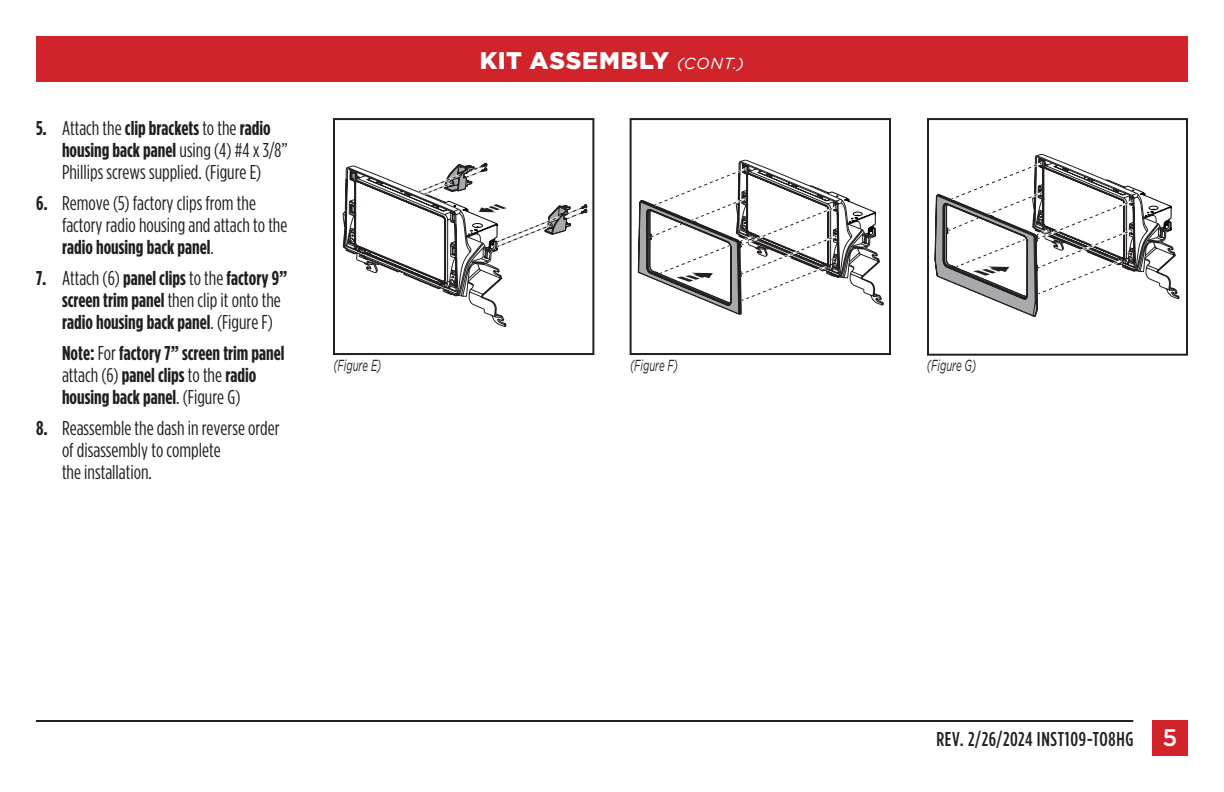
<style>
.page{position:relative;width:1224px;height:792px;background:#fff}
.page>*{position:absolute;margin:0;border:0;box-sizing:border-box;transform-origin:0 0}
.t1{font:900 24px "Gotham";letter-spacing:.03em;color:#fff}
.t2{font:20px/22px "Gotham Condensed";color:#231f20}
.t3{font:700 20px/22px "Gotham Condensed";color:#231f20}
.t4{font:500 20px "Gotham Condensed";letter-spacing:.03em;color:#231f20}
.t5{font:italic 16px "Gotham";color:#231f20;scale:.6 1}
.s1{font-weight:700}
.s2{font-weight:400}
.s3{font-weight:400;font-style:italic;font-size:16px}
.s4{font-family:"Gotham";font-size:24px;color:#fff}
</style>
<div class="page">
<div style="left:36px;top:36px;width:1152px;height:45px;background:#d1232a"></div>
<hr style="left:36px;top:720px;width:1097px;height:2px;background:#231f20">
<div style="left:1152px;top:720px;width:36px;height:36px;background:#d1232a"></div>
<svg style="left:638px;top:160px;width:246px;height:155px"></svg>
<div style="left:630px;top:118px;width:261px;height:237px;border:2px solid #231f20"></div>
<svg style="left:343px;top:163px;width:244px;height:164px"></svg>
<div style="left:333px;top:118px;width:261px;height:237px;border:2px solid #231f20"></div>
<svg style="left:935px;top:154px;width:245px;height:163px"></svg>
<div style="left:927px;top:118px;width:261px;height:238px;border:2px solid #231f20"></div>
<p class="t2" style="left:62px;top:117px;width:227px;text-indent:-26px"><span class="s1">5.</span> Attach the <span class="s1">clip brackets</span> to the <span class="s1">radio housing back panel</span> using (4) #4 x 3/8”<br>Phillips screws supplied. (Figure E)</p>
<p class="t2" style="left:62px;top:192px;width:227px;text-indent:-26px"><span class="s1">6.</span> Remove (5) factory clips from the factory radio housing and attach to the <span class="s1">radio housing back panel</span>.</p>
<p class="t3" style="left:62px;top:266px;width:227px;text-indent:-26px">7. <span class="s2">Attach (6)</span> panel clips <span class="s2">to the</span> factory 9” screen trim panel <span class="s2">then clip it onto the </span>radio housing back panel<span class="s2">. (Figure F)</span></p>
<p class="t3" style="left:62px;top:341px;width:224px">Note: <span class="s2">For</span> factory 7” screen trim panel <span class="s2">attach (6)</span> panel clips <span class="s2">to the</span> radio housing back panel<span class="s2">. (Figure G)</span></p>
<p class="t2" style="left:62px;top:417px;width:219px;text-indent:-26px"><span class="s1">8.</span> Reassemble the dash in reverse order of disassembly to complete<br>the installation.</p>
<p class="t1" style="left:480px;top:47px;width:266px">KIT ASSEMBLY <span class="s3">(CONT.)</span></p>
<p class="t5" style="left:333px;top:357px;width:82px">(Figure E)</p>
<p class="t5" style="left:630px;top:357px;width:82px">(Figure F)</p>
<p class="t5" style="left:927px;top:357px;width:84px">(Figure G)</p>
<p class="t4" style="left:936px;top:728px;width:243px">REV. 2/26/2024 INST109-TO8HG <span class="s4">5</span></p>
</div>
